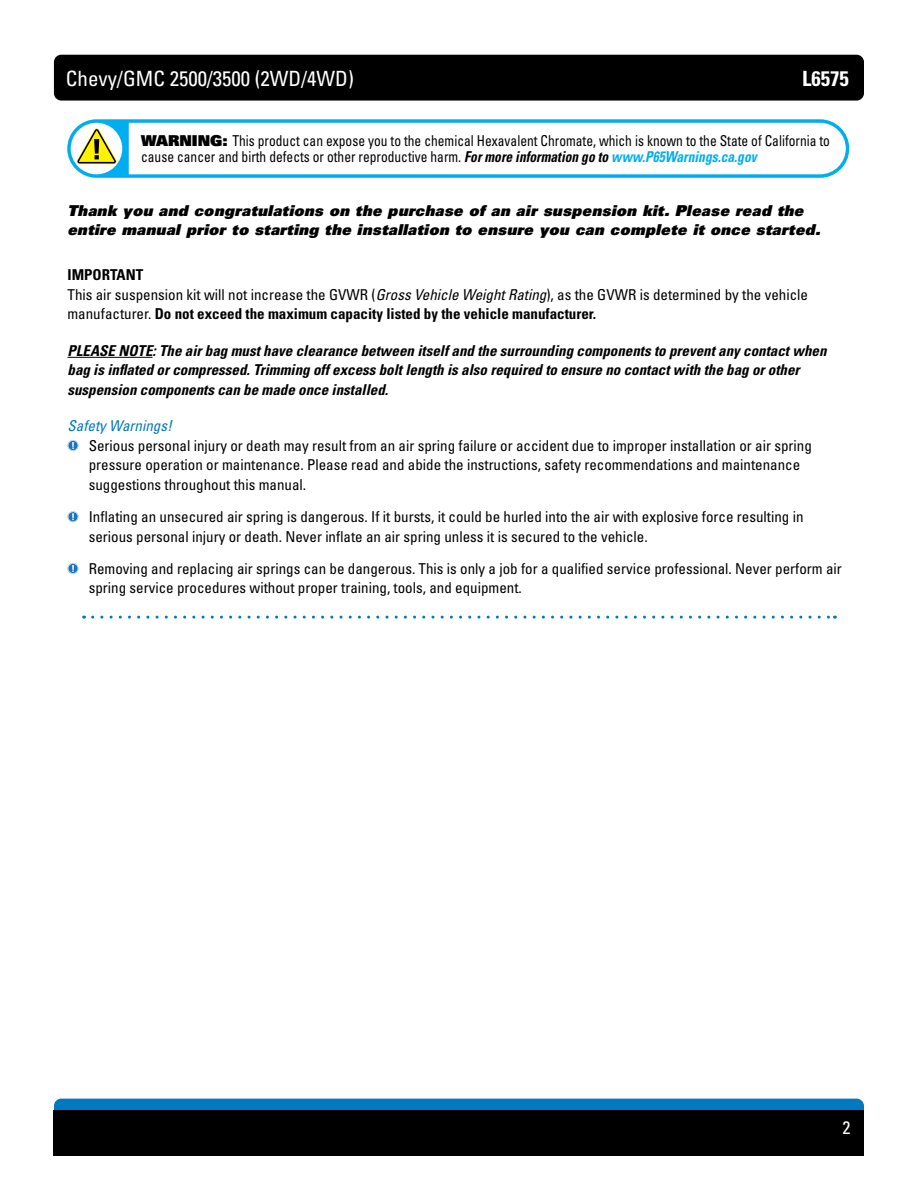
<style>
.page{position:relative;width:918px;height:1188px;background:#fff}
.page>*{position:absolute;margin:0;border:0;box-sizing:border-box;transform-origin:0 0}
.t1{font:condensed 21px "Univers LT Std";color:#fff}
.t2{font:700 condensed 21px "Univers LT Std";color:#fff}
.t3{font:condensed 18px "Univers LT Std";color:#fff}
.t4{font:condensed 15px/19.5px "Univers LT Std";color:#000}
.t5{font:italic 700 condensed 15px/19.5px "Univers LT Std";color:#000}
.t6{font:condensed 15px/16.5px "Univers LT Std";color:#000;scale:.9 1}
.t7{font:15px/19.5px "Univers LT Std X Black Obl";letter-spacing:.025em;color:#000}
.t8{font:italic condensed 15px "Univers LT Std";color:#0079c1}
.s1{font-family:"Univers LT Std X Black";font-stretch:normal}
.s2{font-weight:700;font-style:italic}
.s3{font-weight:700;font-style:italic;color:#00aeef}
.s4{font-weight:700}
.s5{font-style:italic}
</style>
<div class="page">
<div style="left:54px;top:55px;width:810px;height:46px;background:#000;border-radius:7px"></div>
<div style="left:54px;top:1099px;width:810px;height:45px;background:#0079c1;border-radius:7px"></div>
<div style="left:54px;top:1110px;width:810px;height:46px;background:#000"></div>
<hr style="left:68px;top:357px;width:85px;height:1px;background:#000">
<svg style="left:93px;top:616px;width:742px;height:3px"></svg>
<svg style="left:68px;top:563px;width:10px;height:11px"></svg>
<svg style="left:68px;top:511px;width:10px;height:11px"></svg>
<svg style="left:68px;top:440px;width:10px;height:11px"></svg>
<div style="left:67px;top:119px;width:782px;height:59px;background:linear-gradient(to right,#02afef,#00aeef);border-radius:29px"></div>
<svg style="left:129px;top:123px;width:717px;height:51px"></svg>
<div style="left:71px;top:123px;width:51px;height:51px;background:#fff;border-radius:50%"></div>
<svg style="left:77px;top:128px;width:40px;height:36px"></svg>
<h1 class="t1" style="left:66px;top:65px;width:290px">Chevy/GMC 2500/3500 (2WD/4WD)</h1>
<h1 class="t2" style="left:802px;top:65px;width:48px">L6575</h1>
<p class="t6" style="left:141px;top:132px;width:767px"><span class="s1">WARNING:</span> This product can expose you to the chemical Hexavalent Chromate, which is known to the State of California to cause cancer and birth defects or other reproductive harm. <span class="s2">For more information go to</span> <span class="s3">www.P65Warnings.ca.gov</span></p>
<p class="t7" style="left:68px;top:201px;width:754px">Thank you and congratulations on the purchase of an air suspension kit. Please read the entire manual prior to starting the installation to ensure you can complete it once started.</p>
<p class="t4" style="left:68px;top:265px;width:742px"><span class="s4">IMPORTANT<br></span>This air suspension kit will not increase the GVWR (<span class="s5">Gross Vehicle Weight Rating</span>), as the GVWR is determined by the vehicle manufacturer. <span class="s4">Do not exceed the maximum capacity listed by the vehicle manufacturer.</span></p>
<p class="t5" style="left:68px;top:341px;width:761px">PLEASE NOTE: The air bag must have clearance between itself and the surrounding components to prevent any contact when bag is inflated or compressed. Trimming off excess bolt length is also required to ensure no contact with the bag or other suspension components can be made once installed.</p>
<p class="t8" style="left:68px;top:417px;width:106px">Safety Warnings!</p>
<p class="t4" style="left:89px;top:436px;width:725px">Serious personal injury or death may result from an air spring failure or accident due to improper installation or air spring pressure operation or maintenance. Please read and abide the instructions, safety recommendations and maintenance suggestions throughout this manual.</p>
<p class="t4" style="left:89px;top:507px;width:716px">Inflating an unsecured air spring is dangerous. If it bursts, it could be hurled into the air with explosive force resulting in serious personal injury or death. Never inflate an air spring unless it is secured to the vehicle.</p>
<p class="t4" style="left:89px;top:559px;width:755px">Removing and replacing air springs can be dangerous. This is only a job for a qualified service professional. Never perform air spring service procedures without proper training, tools, and equipment.</p>
<p class="t3" style="left:843px;top:1116px;width:9px">2</p>
</div>
